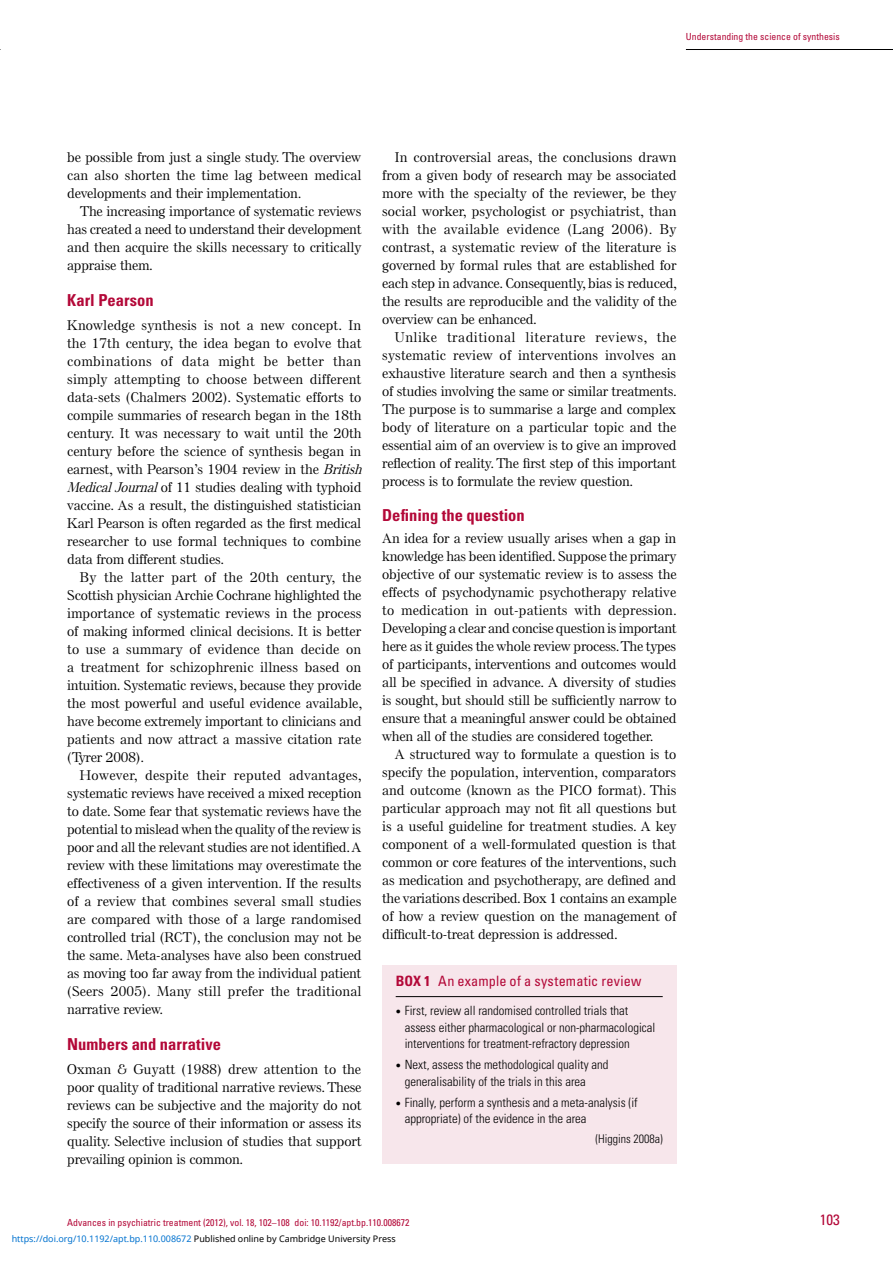
<style>
.page{position:relative;width:893px;height:1263px;background:#fff}
.page>*{position:absolute;margin:0;border:0;box-sizing:border-box;transform-origin:0 0}
.t1{font:700 condensed 16.5px "Univers LT Std";letter-spacing:.005em;color:#b30838}
.t2{font:condensed 15px "Univers LT Std";color:#b30838}
.t3{font:condensed 14.25px "Univers LT Std";letter-spacing:.015em;color:#b30838}
.t4{font:500 13.5px/18px "Else NPL Std";letter-spacing:.01em;color:#000;text-align:justify}
.t5{font:300 condensed 12.75px/16.5px "Univers LT Std";color:#000}
.t6{font:300 condensed 12px "Univers LT Std";color:#000}
.t7{font:condensed 9.75px "Univers LT Std";color:#b30838}
.t8{font:9px "Noto Sans";color:#0172cf}
.s1{font-style:italic}
.s2{font-weight:700}
.s3{font-family:"Newspaper Pi BT";font-weight:400;font-stretch:normal;font-size:7.5px}
.s4{color:#000}
</style>
<div class="page">
<hr style="left:686px;top:49px;width:154px;height:1px;background:#000">
<hr style="left:839px;top:49px;width:54px;height:1px;background:#000">
<div style="left:382px;top:965px;width:294px;height:199px;background:#f7e6eb"></div>
<hr style="left:396px;top:996px;width:267px;height:1px;background:#000">
<p class="t7" style="left:686px;top:30px;width:155px">Understanding the science of synthesis</p>
<p class="t4" style="left:67px;top:148px;width:296px">be possible from just a single study. The overview can also shorten the time lag between medical developments and their implementation.</p>
<p class="t4" style="left:67px;top:202px;width:296px;text-indent:13px">The increasing importance of systematic reviews has created a need to understand their development and then acquire the skills necessary to critically appraise them.</p>
<p class="t1" style="left:67px;top:290px;width:88px">Karl Pearson</p>
<p class="t4" style="left:67px;top:316px;width:300px;text-align:left">Knowledge synthesis is not a new concept. In the 17th century, the idea began to evolve that combinations of data might be better than simply attempting to choose between different data-sets (Chalmers 2002). Systematic efforts to compile summaries of research began in the 18th century. It was necessary to wait until the 20th century before the science of synthesis began in earnest, with Pearson’s 1904 review in the <span class="s1">British MedicalJournal</span>of 11 studies dealing with typhoid vaccine. As a result, the distinguished statistician Karl Pearson is often regarded as the first medical researcher to use formal techniques to combine data from different studies.</p>
<p class="t4" style="left:67px;top:568px;width:296px;text-indent:13px">By the latter part of the 20th century, the Scottish physician Archie Cochrane highlighted the importance of systematic reviews in the process of making informed clinical decisions. It is better to use a summary of evidence than decide on a treatment for schizophrenic illness based on intuition. Systematic reviews, because they provide the most powerful and useful evidence available, have become extremely important to clinicians and patients and now attract a massive citation rate (Tyrer 2008).</p>
<p class="t4" style="left:67px;top:766px;width:296px;text-indent:13px">However, despite their reputed advantages, systematic reviews have received a mixed reception to date. Some fear that systematic reviews have the potential to mislead when the quality of the review is poor and all the relevant studies are not identified. A review with these limitations may overestimate the effectiveness of a given intervention. If the results of a review that combines several small studies are compared with those of a large randomised controlled trial (RCT), the conclusion may not be the same. Meta-analyses have also been construed as moving too far away from the individual patient (Seers 2005). Many still prefer the traditional narrative review.</p>
<p class="t1" style="left:67px;top:1034px;width:155px">Numbers and narrative</p>
<p class="t4" style="left:67px;top:1060px;width:296px">Oxman &amp; Guyatt (1988) drew attention to the poor quality of traditional narrative reviews. These reviews can be subjective and the majority do not specify the source of their information or assess its quality. Selective inclusion of studies that support prevailing opinion is common.</p>
<p class="t4" style="left:382px;top:148px;width:296px;text-indent:13px">In controversial areas, the conclusions drawn from a given body of research may be associated more with the specialty of the reviewer, be they social worker, psychologist or psychiatrist, than with the available evidence (Lang 2006). By contrast, a systematic review of the literature is governed by formal rules that are established for each step in advance. Consequently, bias is reduced, the results are reproducible and the validity of the overview can be enhanced.</p>
<p class="t4" style="left:382px;top:328px;width:296px;text-indent:13px">Unlike traditional literature reviews, the systematic review of interventions involves an exhaustive literature search and then a synthesis of studies involving the same or similar treatments.<br>The purpose is to summarise a large and complex body of literature on a particular topic and the essential aim of an overview is to give an improved reflection of reality. The first step of this important process is to formulate the review question.</p>
<p class="t1" style="left:382px;top:505px;width:144px">Defining the question</p>
<p class="t4" style="left:382px;top:529px;width:296px">An idea for a review usually arises when a gap in knowledge has been identified. Suppose the primary objective of our systematic review is to assess the effects of psychodynamic psychotherapy relative to medication in out-patients with depression.<br>Developing a clear and concise question is important here as it guides the whole review process. The types of participants, interventions and outcomes would all be specified in advance. A diversity of studies is sought, but should still be sufficiently narrow to ensure that a meaningful answer could be obtained when all of the studies are considered together.</p>
<p class="t4" style="left:382px;top:745px;width:296px;text-indent:13px">A structured way to formulate a question is to specify the population, intervention, comparators and outcome (known as the PICO format). This particular approach may not fit all questions but is a useful guideline for treatment studies. A key component of a well-formulated question is that common or core features of the interventions, such as medication and psychotherapy, are defined and the variations described. Box 1 contains an example of how a review question on the management of difficult‑to‑treat depression is addressed.</p>
<p class="t3" style="left:396px;top:972px;width:247px"><span class="s2">BOX 1</span> An example of a systematic review</p>
<p class="t5" style="left:405px;top:1003px;width:252px;text-indent:-9px"><span class="s3">•</span> First, review all randomised controlled trials that assess either pharmacological or non-pharmacological interventions for treatment-refractory depression</p>
<p class="t5" style="left:405px;top:1057px;width:205px;text-indent:-9px"><span class="s3">•</span> Next, assess the methodological quality and generalisability of the trials in this area</p>
<p class="t5" style="left:405px;top:1094px;width:235px;text-indent:-9px"><span class="s3">•</span> Finally, perform a synthesis and a meta-analysis (if appropriate) of the evidence in the area</p>
<p class="t6" style="left:595px;top:1131px;width:69px">(Higgins 2008a)</p>
<p class="t7" style="left:67px;top:1216px;width:344px">Advances in psychiatric treatment (2012), vol. 18, 102–108 doi: 10.1192/apt.bp.110.008672</p>
<p class="t8" style="left:12px;top:1232px;width:386px">https://doi.org/10.1192/apt.bp.110.008672 <span class="s4">Published online by Cambridge University Press</span></p>
<p class="t2" style="left:820px;top:1210px;width:21px">103</p>
</div>
